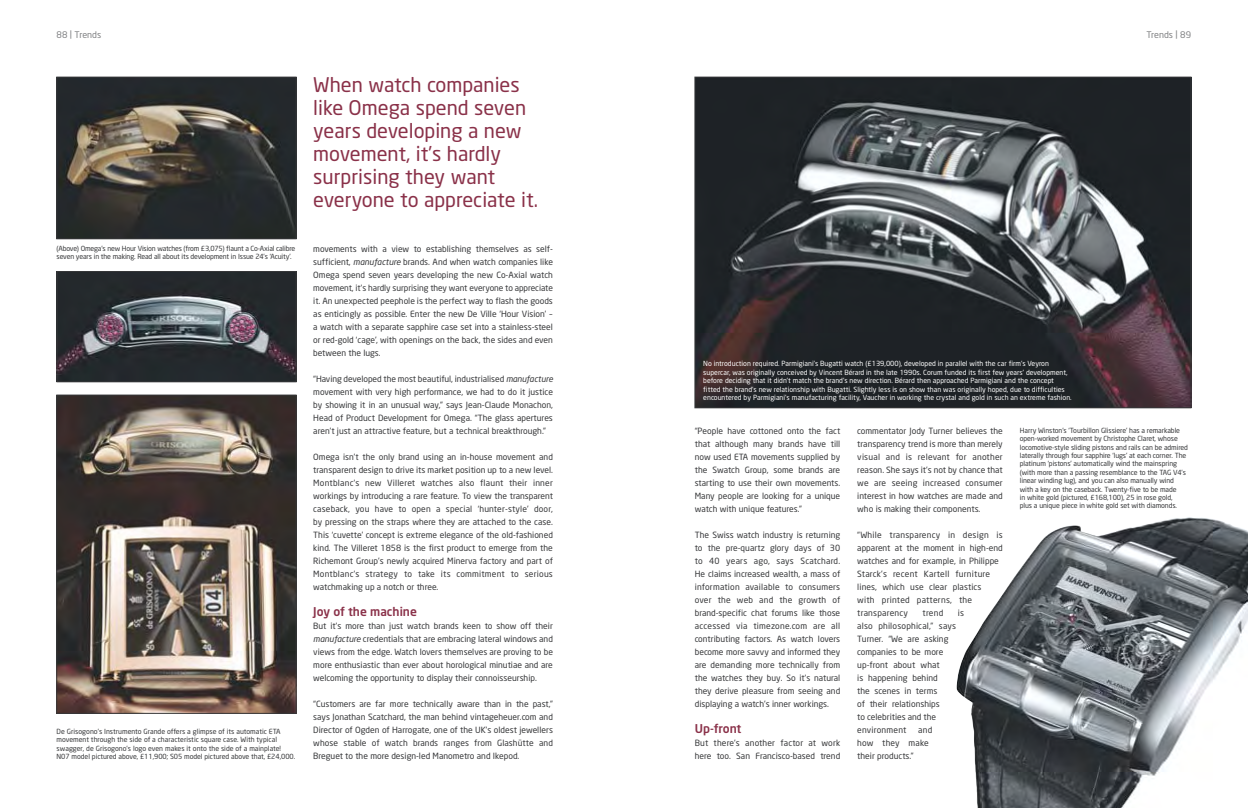
<style>
.page{position:relative;width:1248px;height:808px;background:#fff}
.page>*{position:absolute;margin:0;border:0;box-sizing:border-box;transform-origin:0 0}
.t1{font:20px/23px "Neo Sans";color:#8a3149}
.t2{font:500 12px "Neo Sans";color:#8a3149}
.t3{font:9px "Neo Sans";color:#818284}
.t4{font:8.5px/13px "Neo Sans";color:#363739;text-align:justify}
.t5{font:7px/8.4px "Neo Sans";letter-spacing:-.01em;color:#363739}
.t6{font:7px/8.4px "Neo Sans";color:#fff}
.s1{font-style:italic}
</style>
<div class="page">
<img style="left:696px;top:79px;width:492px;height:327px">
<div style="left:694px;top:77px;width:496px;height:331px;border:1px solid #363739"></div>
<img style="left:956px;top:517px;width:291px;height:291px">
<img style="left:59px;top:273px;width:235px;height:107px">
<div style="left:57px;top:271px;width:239px;height:111px;border:1px solid #363739"></div>
<img style="left:59px;top:79px;width:235px;height:158px">
<div style="left:57px;top:77px;width:239px;height:162px;border:1px solid #363739"></div>
<img style="left:59px;top:397px;width:235px;height:314px">
<div style="left:57px;top:395px;width:239px;height:318px;border:1px solid #363739"></div>
<p class="t3" style="left:57px;top:31px;width:46px">88 | Trends</p>
<p class="t3" style="left:1146px;top:31px;width:46px">Trends | 89</p>
<h1 class="t1" style="left:313px;top:75px;width:226px">When watch companies like Omega spend seven years developing a new movement, it’s hardly surprising they want everyone to appreciate it.</h1>
<p class="t5" style="left:57px;top:244px;width:240px">(Above) Omega’s new Hour Vision watches (from £3,075) flaunt a Co-Axial calibre seven years in the making. Read all about its development in Issue 24’s ‘Acuity’.</p>
<p class="t5" style="left:57px;top:727px;width:240px">De Grisogono’s Instrumento Grande offers a glimpse of its automatic ETA movement through the side of a characteristic square case. With typical swagger, de Grisogono’s logo even makes it onto the side of a mainplate!<br>N07 model pictured above, £11,900; S05 model pictured above that, £24,000.</p>
<p class="t4" style="left:313px;top:243px;width:241px">movements with a view to establishing themselves as self&shy;sufficient, <span class="s1">manufacture</span> brands. And when watch companies like Omega spend seven years developing the new Co-Axial watch movement, it’s hardly surprising they want everyone to appreciate it. An unexpected peephole is the perfect way to flash the goods as enticingly as possible. Enter the new De Ville ‘Hour Vision’ – a watch with a separate sapphire case set into a stainless-steel or red-gold ‘cage’, with openings on the back, the sides and even between the lugs.</p>
<p class="t4" style="left:313px;top:373px;width:241px">“Having developed the most beautiful, industrialised <span class="s1">manufacture </span>movement with very high performance, we had to do it justice by showing it in an unusual way,” says Jean-Claude Monachon, Head of Product Development for Omega. “The glass apertures aren’t just an attractive feature, but a technical breakthrough.”</p>
<p class="t4" style="left:313px;top:451px;width:241px">Omega isn’t the only brand using an in-house movement and transparent design to drive its market position up to a new level.<br>Montblanc’s new Villeret watches also flaunt their inner workings by introducing a rare feature. To view the transparent caseback, you have to open a special ‘hunter-style’ door, by pressing on the straps where they are attached to the case.<br>This ‘cuvette’ concept is extreme elegance of the old-fashioned kind. The Villeret 1858 is the first product to emerge from the Richemont Group’s newly acquired Minerva factory and part of Montblanc’s strategy to take its commitment to serious watchmaking up a notch or three.</p>
<h2 class="t2" style="left:313px;top:607px;width:105px">Joy of the machine</h2>
<p class="t4" style="left:313px;top:620px;width:241px">But it’s more than just watch brands keen to show off their <span class="s1">manufacture</span> credentials that are embracing lateral windows and views from the edge. Watch lovers themselves are proving to be more enthusiastic than ever about horological minutiae and are welcoming the opportunity to display their connoisseurship.</p>
<p class="t4" style="left:313px;top:698px;width:241px">“Customers are far more technically aware than in the past,” says Jonathan Scatchard, the man behind vintageheuer.com and Director of Ogden of Harrogate, one of the UK’s oldest jewellers whose stable of watch brands ranges from Glashütte and Breguet to the more design-led Manometro and Ikepod.</p>
<p class="t6" style="left:703px;top:360px;width:370px">No introduction required. Parmigiani’s Bugatti watch (£139,000), developed in parallel with the car firm’s Veyron supercar, was originally conceived by Vincent Bérard in the late 1990s. Corum funded its first few years’ development, before deciding that it didn’t match the brand’s new direction. Bérard then approached Parmigiani and the concept fitted the brand’s new relationship with Bugatti. Slightly less is on show than was originally hoped, due to difficulties encountered by Parmigiani’s manufacturing facility, Vaucher in working the crystal and gold in such an extreme fashion.</p>
<p class="t5" style="left:1019px;top:426px;width:170px">Harry Winston’s ‘Tourbillon Glissiere’ has a remarkable open-worked movement by Christophe Claret, whose locomotive-style sliding pistons and rails can be admired laterally through four sapphire ‘lugs’ at each corner. The platinum ‘pistons’ automatically wind the mainspring (with more than a passing resemblance to the TAG V4’s linear winding lug), and you can also manually wind with a key on the caseback. Twenty-five to be made<br>in white gold (pictured, £168,100), 25 in rose gold,<br>plus a unique piece in white gold set with diamonds.</p>
<p class="t4" style="left:694px;top:425px;width:147px">“People have cottoned onto the fact that although many brands have till now used ETA movements supplied by the Swatch Group, some brands are starting to use their own movements.<br>Many people are looking for a unique watch with unique features.”</p>
<p class="t4" style="left:694px;top:529px;width:147px">The Swiss watch industry is returning to the pre-quartz glory days of 30 to 40 years ago, says Scatchard.<br>He claims increased wealth, a mass of information available to consumers over the web and the growth of brand-specific chat forums like those accessed via timezone.com are all contributing factors. As watch lovers become more savvy and informed they are demanding more technically from the watches they buy. So it’s natural they derive pleasure from seeing and displaying a watch’s inner workings.</p>
<h2 class="t2" style="left:694px;top:724px;width:48px">Up-front</h2>
<p class="t4" style="left:694px;top:737px;width:147px">But there’s another factor at work here too. San Francisco-based trend</p>
<p class="t4" style="left:857px;top:425px;width:147px">commentator Jody Turner believes the transparency trend is more than merely visual and is relevant for another reason. She says it’s not by chance that we are seeing increased consumer interest in how watches are made and who is making their components.</p>
<p class="t4" style="left:857px;top:529px;width:147px;text-align:left">“While transparency in design is apparent at the moment in high-end watches and for example, in Philippe<br>Starck’s recent Kartell furniture lines, which use clear plastics<br>with printed patterns, the transparency</p>
<p class="t4" style="left:922px;top:607px;width:22px">trend</p>
<p class="t4" style="left:957px;top:607px;width:8px">is</p>
<p class="t4" style="left:857px;top:620px;width:100px;text-align:left">also philosophical,” says<br>Turner. “We are asking companies to be more up-front about what<br>is happening behind<br>the scenes in terms<br>of their relationships<br>to celebrities and the environment</p>
<p class="t4" style="left:857px;top:724px;width:77px;text-align:left;text-indent:61px">and how they make their products.”</p>
</div>
